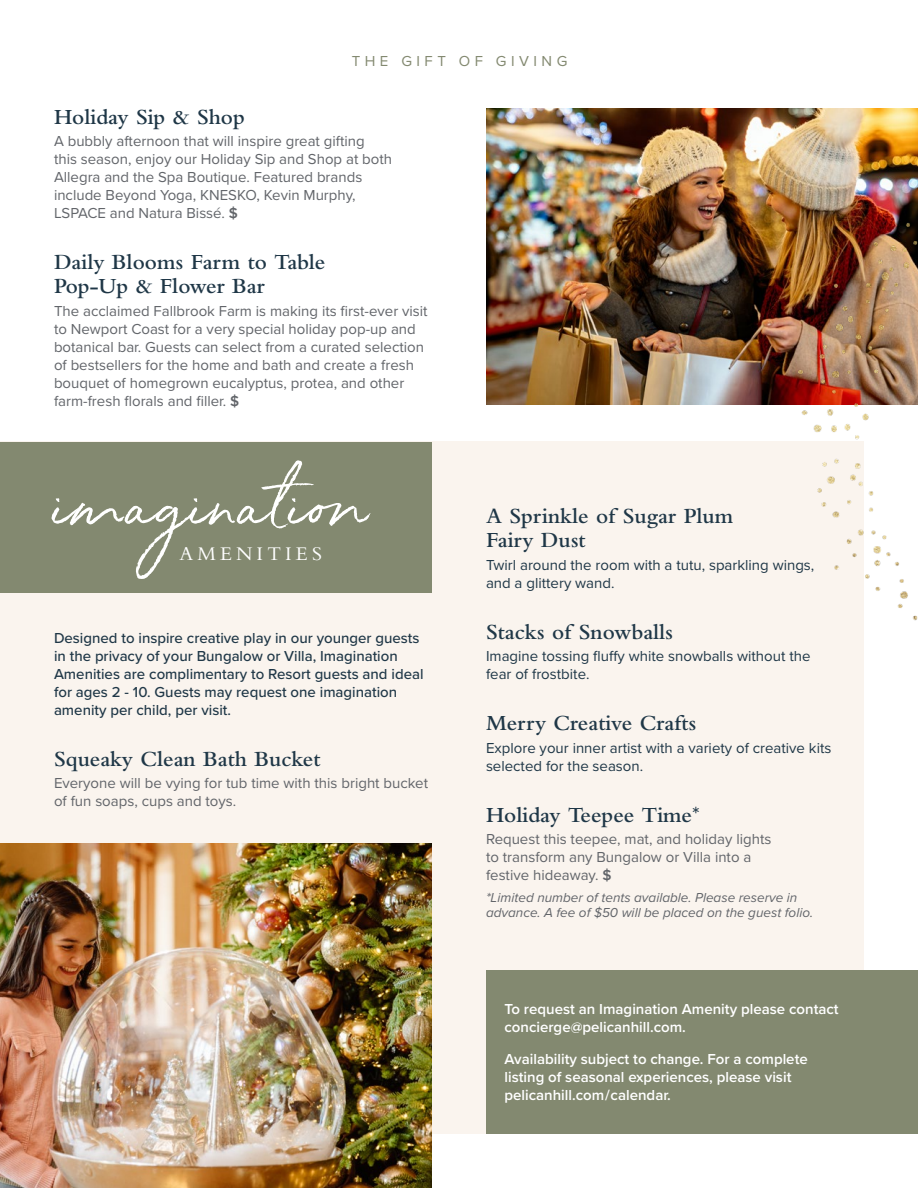
<style>
.page{position:relative;width:918px;height:1188px;background:#fff}
.page>*{position:absolute;margin:0;border:0;box-sizing:border-box;transform-origin:0 0}
.t1{font:97.35px "White Oleander";color:#fff}
.Name_of_Event{font:600 22.5px/24px "Bembo MT Pro";color:#1f3747}
.t2{font:20.25px "Bembo MT Pro";letter-spacing:.2em;color:#fff}
.body_copy{font:15px/18px "Proxima Nova";color:#62656a}
.body_copy-2{font:500 15px/18px "Proxima Nova";color:#1f3747}
.body_copy-3{font:15px/18px "Proxima Nova";color:#1f3747}
.body_copy-4{font:600 15px/18px "Proxima Nova";color:#fff}
.Section_Headings{font:15px "Proxima Nova";letter-spacing:.3em;color:#838970}
.body_copy-5{font:italic 13.5px/15px "Proxima Nova";color:#62656a}
.s1{font-weight:600}
.s2{font-family:"Proxima Nova";font-weight:400}
</style>
<div class="page">
<div style="left:0;top:442px;width:864px;height:692px;background:#faf4ee"></div>
<div style="left:0;top:442px;width:432px;height:151px;background:#838970"></div>
<div style="left:486px;top:970px;width:432px;height:164px;background:#838970"></div>
<img style="left:0;top:844px;width:432px;height:344px">
<img style="left:486px;top:108px;width:432px;height:296px">
<img style="left:798px;top:215px;width:120px;height:406px">
<p class="Section_Headings" style="left:352px;top:50px;width:217px">THE GIFT OF GIVING</p>
<p class="Name_of_Event" style="left:54px;top:104px;width:192px">Holiday Sip &amp; Shop</p>
<p class="body_copy" style="left:54px;top:132px;width:340px">A bubbly afternoon that will inspire great gifting<br>this season, enjoy our Holiday Sip and Shop at both Allegra and the Spa Boutique. Featured brands include Beyond Yoga, KNESKO, Kevin Murphy, LSPACE and Natura Bissé. <span class="s1">$</span></p>
<p class="Name_of_Event" style="left:54px;top:250px;width:273px">Daily Blooms Farm to Table<br>Pop-Up &amp; Flower Bar</p>
<p class="body_copy" style="left:54px;top:301px;width:375px">The acclaimed Fallbrook Farm is making its first-ever visit to Newport Coast for a very special holiday pop-up and botanical bar. Guests can select from a curated selection of bestsellers for the home and bath and create a fresh bouquet of homegrown eucalyptus, protea, and other farm-fresh florals and filler. <span class="s1">$</span></p>
<p class="t1" style="left:51px;top:433px;width:322px">imagination</p>
<p class="t2" style="left:180px;top:541px;width:144px">AMENITIES</p>
<p class="body_copy-2" style="left:54px;top:628px;width:371px">Designed to inspire creative play in our younger guests in the privacy of your Bungalow or Villa, Imagination Amenities are complimentary to Resort guests and ideal for ages 2 - 10. Guests may request one imagination amenity per child, per visit.</p>
<p class="Name_of_Event" style="left:54px;top:746px;width:268px">Squeaky Clean Bath Bucket</p>
<p class="body_copy" style="left:54px;top:774px;width:376px">Everyone will be vying for tub time with this bright bucket of fun soaps, cups and toys.</p>
<p class="Name_of_Event" style="left:486px;top:504px;width:249px">A Sprinkle of Sugar Plum<br>Fairy Dust</p>
<p class="body_copy-3" style="left:486px;top:555px;width:330px">Twirl around the room with a tutu, sparkling wings, and a glittery wand.</p>
<p class="Name_of_Event" style="left:486px;top:619px;width:189px">Stacks of Snowballs</p>
<p class="body_copy-3" style="left:486px;top:647px;width:326px">Imagine tossing fluffy white snowballs without the fear of frostbite.</p>
<p class="Name_of_Event" style="left:486px;top:711px;width:212px">Merry Creative Crafts</p>
<p class="body_copy-3" style="left:486px;top:738px;width:347px">Explore your inner artist with a variety of creative kits selected for the season.</p>
<p class="Name_of_Event" style="left:486px;top:803px;width:215px">Holiday Teepee Time<span class="s2">*</span></p>
<p class="body_copy" style="left:486px;top:830px;width:287px">Request this teepee, mat, and holiday lights to transform any Bungalow or Villa into a festive hideaway. <span class="s1">$</span></p>
<p class="body_copy-5" style="left:486px;top:890px;width:329px">*Limited number of tents available. Please reserve in advance. A fee of $50 will be placed on the guest folio.</p>
<p class="body_copy-4" style="left:504px;top:1000px;width:336px">To request an Imagination Amenity please contact concierge@pelicanhill.com.</p>
<p class="body_copy-4" style="left:504px;top:1049px;width:305px">Availability subject to change. For a complete listing of seasonal experiences, please visit pelicanhill.com / calendar.</p>
</div>
